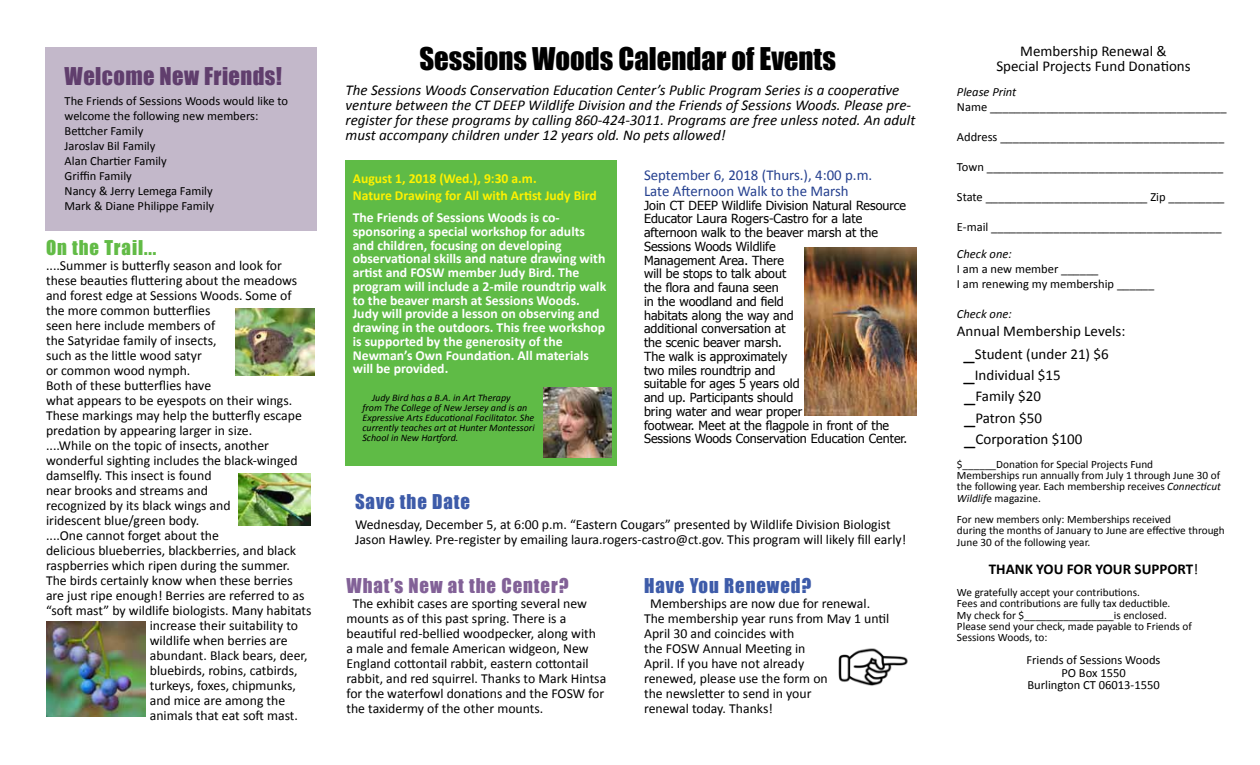
<style>
.page{position:relative;width:1260px;height:765px;background:#fff}
.page>*{position:absolute;margin:0;border:0;box-sizing:border-box;transform-origin:0 0}
.t1{font:28.75px "Impact";color:#000}
.t2{font:22.5px "Impact";letter-spacing:.02em;color:#603e6d}
.t3{font:18.75px "Impact";letter-spacing:.05em;color:#3d5ba9}
.t4{font:18.75px "Impact";letter-spacing:.05em;color:#826197}
.t5{font:18.75px "Impact";letter-spacing:.05em;color:#62bb46}
.t6{font:italic 15px/15px "Calibri";color:#000}
.t7{font:15px/21.5px "Calibri";color:#000;text-align:center}
.t8{font:15px/16.2px "Calibri";color:#25408f}
.t9{font:700 15px "Calibri";color:#000}
.t10{font:13.75px/15px "Calibri";color:#000}
.t11{font:700 13.75px/13.8px "Calibri";color:#fff}
.t12{font:700 13.75px/16.2px "Calibri";color:#fff200}
.t13{font:12.5px/15px "Calibri";color:#000}
.t14{font:12.5px/13.8px "Tahoma";color:#000}
.t15{font:italic 12.5px "Calibri";color:#000}
.t16{font:11.25px/11.2px "Calibri";color:#000}
.t17{font:italic 10px/10px "Calibri";color:#000}
.s1{font-size:22.5px}
.s2{font-style:italic}
.s3{font-weight:400}
</style>
<div class="page">
<div style="left:45px;top:47px;width:271px;height:184px;background:#c3b8ca"></div>
<div style="left:346px;top:161px;width:271px;height:305px;background:#5fbb46"></div>
<img style="left:543px;top:388px;width:69px;height:69px">
<img style="left:804px;top:247px;width:113px;height:169px">
<img style="left:235px;top:309px;width:79px;height:66px">
<img style="left:239px;top:473px;width:71px;height:52px">
<img style="left:46px;top:622px;width:99px;height:94px">
<img style="left:838px;top:648px;width:70px;height:38px">
<h2 class="t2" style="left:65px;top:58px;width:219px">Welcome New Friends!</h2>
<p class="t13" style="left:65px;top:94px;width:225px">The Friends of Sessions Woods would like to welcome the following new members:<br>Bettcher Family<br>Jaroslav Bil Family<br>Alan Chartier Family<br>Griffin Family<br>Nancy &amp; Jerry Lemega Family<br>Mark &amp; Diane Philippe Family</p>
<h3 class="t5" style="left:46px;top:233px;width:112px">On the Trail...</h3>
<p class="t10" style="left:46px;top:258px;width:237px">....Summer is butterfly season and look for</p>
<p class="t10" style="left:46px;top:273px;width:253px">these beauties fluttering about the meadows</p>
<p class="t10" style="left:46px;top:288px;width:247px">and forest edge at Sessions Woods. Some of</p>
<p class="t10" style="left:46px;top:303px;width:166px">the more common butterflies</p>
<p class="t10" style="left:46px;top:318px;width:171px">seen here include members of</p>
<p class="t10" style="left:46px;top:333px;width:172px">the Satyridae family of insects,</p>
<p class="t10" style="left:46px;top:348px;width:157px">such as the little wood satyr</p>
<p class="t10" style="left:46px;top:363px;width:146px">or common wood nymph.</p>
<p class="t10" style="left:46px;top:378px;width:167px">Both of these butterflies have</p>
<p class="t10" style="left:46px;top:393px;width:248px">what appears to be eyespots on their wings.</p>
<p class="t10" style="left:46px;top:408px;width:257px">These markings may help the butterfly escape</p>
<p class="t10" style="left:46px;top:423px;width:208px">predation by appearing larger in size.</p>
<p class="t10" style="left:46px;top:438px;width:225px">....While on the topic of insects, another</p>
<p class="t10" style="left:46px;top:453px;width:253px">wonderful sighting includes the black-winged</p>
<p class="t10" style="left:46px;top:468px;width:167px">damselfly. This insect is found</p>
<p class="t10" style="left:46px;top:483px;width:163px">near brooks and streams and</p>
<p class="t10" style="left:46px;top:498px;width:186px">recognized by its black wings and</p>
<p class="t10" style="left:46px;top:513px;width:155px">iridescent blue/green body.</p>
<p class="t10" style="left:46px;top:528px;width:174px">....One cannot forget about the</p>
<p class="t10" style="left:46px;top:543px;width:252px">delicious blueberries, blackberries, and black</p>
<p class="t10" style="left:46px;top:558px;width:245px">raspberries which ripen during the summer.</p>
<p class="t10" style="left:46px;top:573px;width:248px">The birds certainly know when these berries</p>
<p class="t10" style="left:46px;top:588px;width:260px">are just ripe enough! Berries are referred to as</p>
<p class="t10" style="left:46px;top:603px;width:267px">“soft mast” by wildlife biologists. Many habitats</p>
<p class="t10" style="left:150px;top:618px;width:150px">increase their suitability to</p>
<p class="t10" style="left:150px;top:633px;width:139px">wildlife when berries are</p>
<p class="t10" style="left:150px;top:648px;width:159px">abundant. Black bears, deer,</p>
<p class="t10" style="left:150px;top:663px;width:149px">bluebirds, robins, catbirds,</p>
<p class="t10" style="left:150px;top:678px;width:148px">turkeys, foxes, chipmunks,</p>
<p class="t10" style="left:150px;top:693px;width:137px">and mice are among the</p>
<p class="t10" style="left:150px;top:708px;width:150px">animals that eat soft mast.</p>
<h1 class="t1" style="left:419px;top:36px;width:418px">Sessions Woods Calendar of Events</h1>
<p class="t6" style="left:346px;top:82px;width:571px">The Sessions Woods Conservation Education Center’s Public Program Series is a cooperative venture between the CT DEEP Wildlife Division and the Friends of Sessions Woods. Please pre&shy;register for these programs by calling 860-424-3011. Programs are free unless noted. An adult must accompany children under 12 years old. No pets allowed!</p>
<p class="t12" style="left:353px;top:171px;width:245px">August 1, 2018 (Wed.), 9:30 a.m.<br>Nature Drawing for All with Artist Judy Bird</p>
<p class="t11" style="left:353px;top:211px;width:255px">The Friends of Sessions Woods is co&shy;sponsoring a special workshop for adults and children, focusing on developing observational skills and nature drawing with artist and FOSW member Judy Bird. The program will include a 2-mile roundtrip walk to the beaver marsh at Sessions Woods.<br>Judy will provide a lesson on observing and drawing in the outdoors. This free workshop is supported by the generosity of the Newman’s Own Foundation. All materials will be provided.</p>
<p class="t17" style="left:362px;top:392px;width:174px;text-indent:10px">Judy Bird has a B.A. in Art Therapy<br>from The College of New Jersey and is an Expressive Arts Educational Facilitator. She currently teaches art at Hunter Montessori School in New Hartford.</p>
<p class="t8" style="left:644px;top:166px;width:230px">September 6, 2018 (Thurs.), 4:00 p.m.<br>Late Afternoon Walk to the Marsh</p>
<p class="t14" style="left:644px;top:198px;width:265px">Join CT DEEP Wildlife Division Natural Resource<br>Educator Laura Rogers-Castro for a late afternoon walk to the beaver marsh at the<br>Sessions Woods Wildlife<br>Management Area. There<br>will be stops to talk about<br>the flora and fauna seen<br>in the woodland and field<br>habitats along the way and<br>additional conversation at<br>the scenic beaver marsh.<br>The walk is approximately<br>two miles roundtrip and<br>suitable for ages 5 years old<br>and up. Participants should<br>bring water and wear proper<br>footwear. Meet at the flagpole in front of the<br>Sessions Woods Conservation Education Center.</p>
<h3 class="t3" style="left:355px;top:487px;width:117px">Save the Date</h3>
<p class="t10" style="left:355px;top:517px;width:553px">Wednesday, December 5, at 6:00 p.m. “Eastern Cougars” presented by Wildlife Division Biologist<br>Jason Hawley. Pre-register by emailing laura.rogers-castro@ct.gov. This program will likely fill early!</p>
<h3 class="t4" style="left:346px;top:571px;width:224px">What’s New at the Center?</h3>
<p class="t10" style="left:346px;top:596px;width:261px;text-indent:6px">The exhibit cases are sporting several new mounts as of this past spring. There is a beautiful red-bellied woodpecker, along with<br>a male and female American widgeon, New England cottontail rabbit, eastern cottontail rabbit, and red squirrel. Thanks to Mark Hintsa for the waterfowl donations and the FOSW for the taxidermy of the other mounts.</p>
<h3 class="t3" style="left:644px;top:571px;width:169px">Have You Renewed?</h3>
<p class="t10" style="left:644px;top:596px;width:247px;text-indent:6px">Memberships are now due for renewal.<br>The membership year runs from May 1 until<br>April 30 and coincides with<br>the FOSW Annual Meeting in<br>April. If you have not already<br>renewed, please use the form on<br>the newsletter to send in your<br>renewal today. Thanks!</p>
<p class="t7" style="left:996px;top:44px;width:196px;line-height:15px">Membership Renewal &amp;<br>Special Projects Fund Donations</p>
<p class="t15" style="left:957px;top:84px;width:61px">Please Print</p>
<p class="t13" style="left:957px;top:100px;width:271px">Name ______________________________________</p>
<p class="t13" style="left:957px;top:130px;width:269px">Address ____________________________________</p>
<p class="t13" style="left:957px;top:160px;width:268px">Town ______________________________________</p>
<p class="t13" style="left:957px;top:190px;width:269px">State __________________________ Zip _________</p>
<p class="t13" style="left:957px;top:220px;width:266px">E-mail _____________________________________</p>
<p class="t15" style="left:957px;top:246px;width:56px">Check one:</p>
<p class="t13" style="left:957px;top:262px;width:199px">I am a new member ______<br>I am renewing my membership ______</p>
<p class="t15" style="left:957px;top:306px;width:56px">Check one:</p>
<p class="t7" style="left:963px;top:321px;width:164px;text-align:left;text-indent:-6px">Annual Membership Levels: <span class="s1">_</span>Student (under 21) $6 <span class="s1">_</span>Individual $15<br><span class="s1">_</span>Family $20<br><span class="s1">_</span>Patron $50 <span class="s1">_</span>Corporation $100</p>
<p class="t16" style="left:957px;top:458px;width:266px">$______Donation for Special Projects Fund<br>Memberships run annually from July 1 through June 30 of the following year. Each membership receives <span class="s2">Connecticut Wildlif</span>e magazine.</p>
<p class="t16" style="left:957px;top:514px;width:269px">For new members only: Memberships received<br>during the months of January to June are effective through<br>June 30 of the following year.</p>
<p class="t9" style="left:989px;top:560px;width:211px">THANK YOU FOR YOUR SUPPORT<span class="s3">!</span></p>
<p class="t16" style="left:957px;top:587px;width:237px">We gratefully accept your contributions.<br>Fees and contributions are fully tax deductible.<br>My check for $________________is enclosed.<br>Please send your check, made payable to Friends of Sessions Woods, to:</p>
<p class="t13" style="left:1027px;top:654px;width:135px;line-height:12.5px;text-align:center">Friends of Sessions Woods<br>PO Box 1550<br>Burlington CT 06013-1550</p>
</div>
